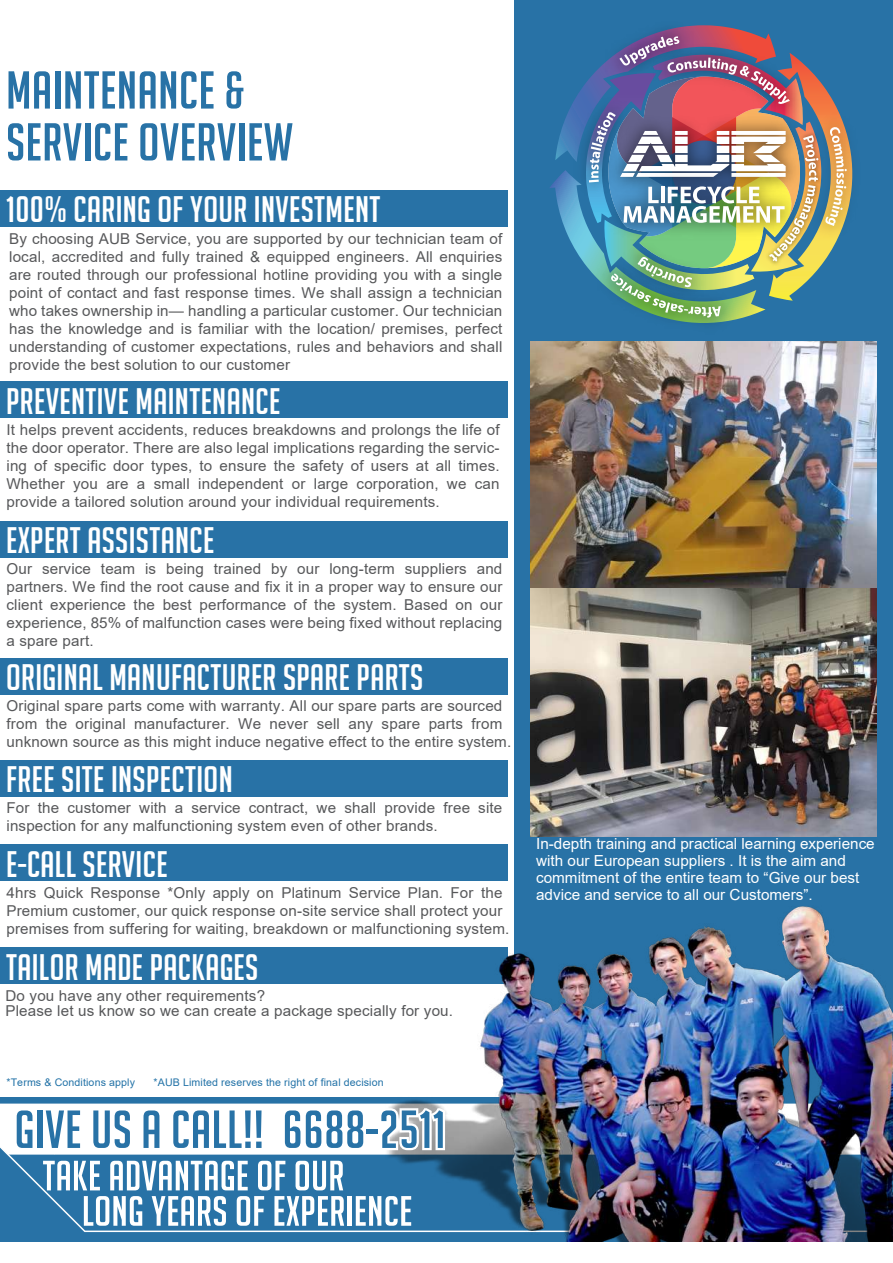
<style>
.page{position:relative;width:893px;height:1263px;background:#fff}
.page>*{position:absolute;margin:0;border:0;box-sizing:border-box;transform-origin:0 0}
.t1{font:51.9px/51.9px "Big Noodle Titling";letter-spacing:.01em;color:#2872a6}
.t2{font:36px "Big Noodle Titling";letter-spacing:.01em;color:#fff}
.t3{font:15.3px/16.8px "Arial";color:#fff}
.t4{font:15px/18px "Arial";letter-spacing:.01em;color:#57585a}
.t5{font:10.5px "Arial";letter-spacing:.01em;color:#2272a7}
</style>
<div class="page">
<div style="left:0;top:1097px;width:893px;height:145px;background:#2872a6"></div>
<div style="left:514px;top:0;width:379px;height:1231px;background:#2872a6"></div>
<img style="left:530px;top:342px;width:346px;height:494px">
<img style="left:550px;top:25px;width:302px;height:298px">
<div style="left:0;top:190px;width:507px;height:37px;background:#2872a6"></div>
<div style="left:0;top:381px;width:507px;height:37px;background:#2872a6"></div>
<div style="left:0;top:521px;width:507px;height:36px;background:#2872a6"></div>
<div style="left:0;top:658px;width:507px;height:37px;background:#2872a6"></div>
<div style="left:0;top:760px;width:507px;height:37px;background:#2872a6"></div>
<div style="left:0;top:947px;width:507px;height:37px;background:#2872a6"></div>
<div style="left:0;top:844px;width:507px;height:37px;background:#2872a6"></div>
<svg style="left:0;top:1103px;width:356px;height:130px"></svg>
<img style="left:356px;top:906px;width:537px;height:336px">
<img style="left:0;top:1104px;width:893px;height:86px">
<h1 class="t1" style="left:6px;top:64px;width:288px">MAINTENANCE &amp;<br>SERVICE OVERVIEW</h1>
<h2 class="t2" style="left:6px;top:190px;width:376px">100% CARING OF YOUR INVESTMENT</h2>
<p class="t4" style="left:9px;top:229px;width:495px;text-align:justify">By choosing AUB Service, you are supported by our technician team of local, accredited and fully trained &amp; equipped engineers. All enquiries are routed through our professional hotline providing you with a single point of contact and fast response times. We shall assign a technician who takes ownership in— handling a particular customer. Our technician has the knowledge and is familiar with the location/ premises, perfect understanding of customer expectations, rules and behaviors and shall provide the best solution to our customer</p>
<h2 class="t2" style="left:6px;top:382px;width:276px">PREVENTIVE MAINTENANCE</h2>
<p class="t4" style="left:6px;top:420px;width:495px;text-align:justify">It helps prevent accidents, reduces breakdowns and prolongs the life of the door operator. There are also legal implications regarding the servic&shy;ing of specific door types, to ensure the safety of users at all times.<br>Whether you are a small independent or large corporation, we can provide a tailored solution around your individual requirements.</p>
<h2 class="t2" style="left:6px;top:521px;width:210px">EXPERT ASSISTANCE</h2>
<p class="t4" style="left:6px;top:559px;width:497px;text-align:justify">Our service team is being trained by our long-term suppliers and partners. We find the root cause and fix it in a proper way to ensure our client experience the best performance of the system. Based on our experience, 85% of malfunction cases were being fixed without replacing a spare part.</p>
<h2 class="t2" style="left:6px;top:658px;width:419px">ORIGINAL MANUFACTURER SPARE PARTS</h2>
<p class="t4" style="left:6px;top:697px;width:506px">Original spare parts come with warranty. All our spare parts are sourced from the original manufacturer. We never sell any spare parts from unknown source as this might induce negative effect to the entire system.</p>
<h2 class="t2" style="left:6px;top:760px;width:228px">FREE SITE INSPECTION</h2>
<p class="t4" style="left:6px;top:799px;width:497px">For the customer with a service contract, we shall provide free site inspection for any malfunctioning system even of other brands.</p>
<h2 class="t2" style="left:6px;top:845px;width:163px">E-CALL SERVICE</h2>
<p class="t4" style="left:6px;top:883px;width:504px">4hrs Quick Response *Only apply on Platinum Service Plan. For the<br>Premium customer, our quick response on-site service shall protect your premises from suffering for waiting, breakdown or malfunctioning system.</p>
<h2 class="t2" style="left:6px;top:947px;width:254px">TAILOR MADE PACKAGES</h2>
<p class="t4" style="left:5px;top:988px;width:449px;line-height:15px">Do you have any other requirements?<br>Please let us know so we can create a package specially for you.</p>
<p class="t5" style="left:6px;top:1075px;width:130px">*Terms &amp; Conditions apply</p>
<p class="t5" style="left:154px;top:1075px;width:232px">*AUB Limited reserves the right of final decision</p>
<p class="t3" style="left:536px;top:835px;width:340px">In-depth training and practical learning experience with our European suppliers . It is the aim and commitment of the entire team to “Give our best advice and service to all our Customers”.</p>
</div>
